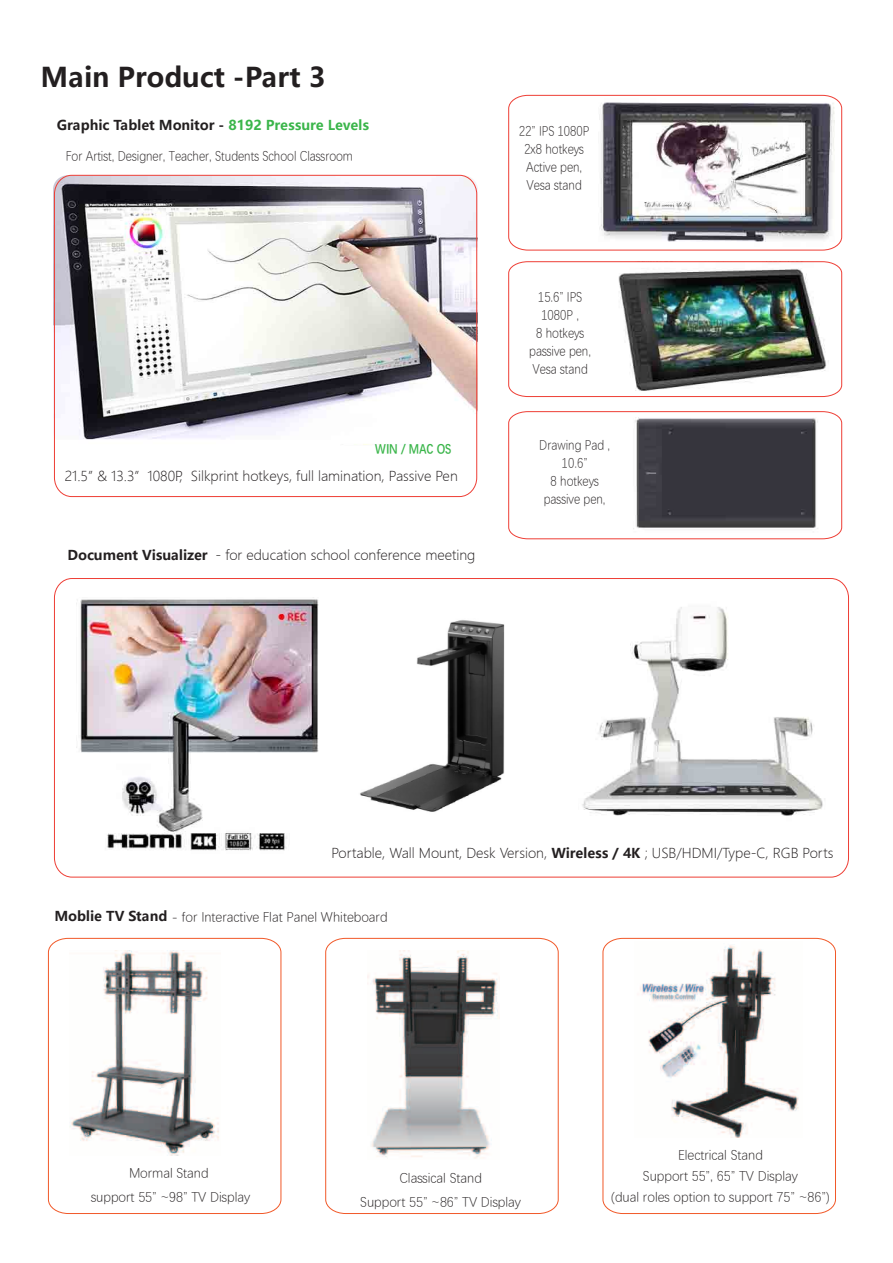
<style>
.page{position:relative;width:893px;height:1263px;background:#fff}
.page>*{position:absolute;margin:0;border:0;box-sizing:border-box;transform-origin:0 0}
.t1{font:700 27px "Microsoft Ya Hei UI";color:#231f20}
.t2{font:300 13.5px/24px "Deng Xian";color:#231f20;text-align:center}
.t3{font:13.5px "Microsoft Ya Hei UI Light";color:#231f20}
.t4{font:300 13.5px/18px "Deng Xian";color:#231f20;text-align:center;scale:.9 1}
.t5{font:700 13.5px "Microsoft Ya Hei UI";color:#231f20}
.t6{font:700 13.5px "Deng Xian";color:#3ab54a;scale:.83 1}
.s1{color:#3ab54a}
.s2{font-family:"Microsoft Ya Hei UI";font-weight:700}
</style>
<div class="page">
<svg style="left:325px;top:938px;width:234px;height:276px"></svg>
<svg style="left:603px;top:938px;width:233px;height:276px"></svg>
<svg style="left:48px;top:938px;width:233px;height:276px"></svg>
<img style="left:367px;top:951px;width:132px;height:208px">
<img style="left:70px;top:951px;width:151px;height:204px">
<img style="left:634px;top:942px;width:168px;height:196px">
<img style="left:53px;top:175px;width:425px;height:270px">
<div style="left:54px;top:175px;width:423px;height:322px;border:1px solid #ee3e35;border-radius:18px"></div>
<svg style="left:508px;top:95px;width:334px;height:155px"></svg>
<img style="left:508px;top:261px;width:334px;height:136px">
<svg style="left:508px;top:411px;width:334px;height:128px"></svg>
<img style="left:582px;top:607px;width:241px;height:209px">
<img style="left:80px;top:599px;width:239px;height:252px">
<img style="left:360px;top:620px;width:145px;height:192px">
<h1 class="t1" style="left:41px;top:58px;width:286px">Main Product -Part 3</h1>
<p class="t5" style="left:57px;top:116px;width:314px">Graphic Tablet Monitor - <span class="s1">8192 Pressure Levels</span></p>
<p class="t4" style="left:66px;top:147px;width:320px">For Artist, Designer, Teacher, Students School Classroom</p>
<p class="t6" style="left:375px;top:440px;width:93px">WIN / MAC OS</p>
<p class="t3" style="left:65px;top:467px;width:395px">21.5” &amp; 13.3” 1080P, Silkprint hotkeys, full lamination, Passive Pen</p>
<p class="t3" style="left:67px;top:546px;width:409px"><span class="s2">Document Visualizer</span> - for education school conference meeting</p>
<p class="t4" style="left:519px;top:122px;width:80px">22” IPS 1080P<br>2x8 hotkeys<br>Active pen,<br>Vesa stand</p>
<p class="t4" style="left:529px;top:287px;width:70px">15.6” IPS<br>1080P ,<br>8 hotkeys passive pen,<br>Vesa stand</p>
<p class="t4" style="left:539px;top:435px;width:80px">Drawing Pad ,<br>10.6”<br>8 hotkeys passive pen,</p>
<p class="t3" style="left:331px;top:844px;width:503px">Portable, Wall Mount, Desk Version, <span class="s2">Wireless / 4K</span> ; USB/HDMI/Type-C, RGB Ports</p>
<p class="t2" style="left:54px;top:905px;width:335px"><span class="s2">Moblie TV Stand</span> - for Interactive Flat Panel Whiteboard</p>
<p class="t2" style="left:91px;top:1160px;width:161px">Mormal Stand<br>support 55” ~98” TV Display</p>
<p class="t2" style="left:360px;top:1165px;width:162px">Classical Stand<br>Support 55” ~86” TV Display</p>
<p class="t2" style="left:611px;top:1144px;width:220px;line-height:21px">Electrical Stand<br>Support 55”, 65” TV Display<br>(dual roles option to support 75” ~86”)</p>
</div>
